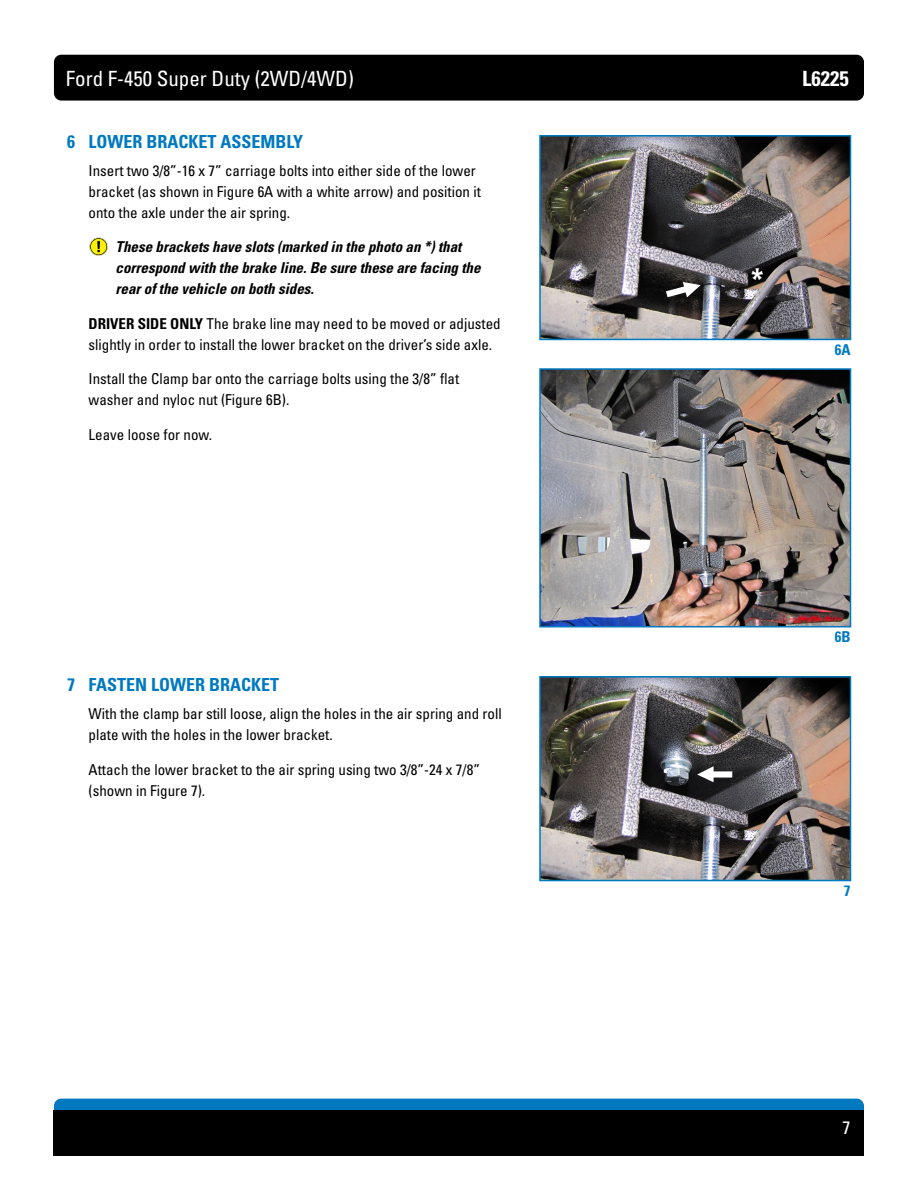
<style>
.page{position:relative;width:918px;height:1188px;background:#fff}
.page>*{position:absolute;margin:0;border:0;box-sizing:border-box;transform-origin:0 0}
.t1{font:800 33px "Brown";color:#fff}
.t2{font:condensed 21px "Univers LT Std";color:#fff}
.t3{font:700 condensed 21px "Univers LT Std";color:#fff}
.t4{font:700 condensed 18px "Univers LT Std";color:#0079c1}
.t5{font:condensed 18px "Univers LT Std";color:#fff}
.t6{font:condensed 15px/21px "Univers LT Std";color:#000}
.t7{font:italic 700 condensed 15px/21px "Univers LT Std";color:#000}
.t8{font:700 condensed 15px "Univers LT Std";color:#0079c1}
.s1{font-weight:700}
</style>
<div class="page">
<div style="left:54px;top:55px;width:810px;height:46px;background:#000;border-radius:7px"></div>
<div style="left:54px;top:1099px;width:810px;height:45px;background:#0079c1;border-radius:7px"></div>
<div style="left:54px;top:1110px;width:810px;height:46px;background:#000"></div>
<img style="left:542px;top:138px;width:306px;height:199px">
<div style="left:539px;top:135px;width:312px;height:205px;border:2px solid #0079c1"></div>
<img style="left:542px;top:679px;width:306px;height:199px">
<div style="left:539px;top:676px;width:312px;height:205px;border:2px solid #0079c1"></div>
<img style="left:542px;top:371px;width:306px;height:253px">
<div style="left:539px;top:368px;width:312px;height:259px;border:2px solid #0079c1"></div>
<svg style="left:666px;top:282px;width:35px;height:15px"></svg>
<svg style="left:697px;top:766px;width:35px;height:16px"></svg>
<img style="left:89px;top:237px;width:19px;height:19px">
<h2 class="t2" style="left:66px;top:65px;width:290px">Ford F-450 Super Duty (2WD/4WD)</h2>
<h2 class="t3" style="left:802px;top:65px;width:48px">L6225</h2>
<p class="t4" style="left:67px;top:131px;width:237px">6 LOWER BRACKET ASSEMBLY</p>
<p class="t6" style="left:89px;top:160px;width:394px">Insert two 3/8”-16 x 7” carriage bolts into either side of the lower bracket (as shown in Figure 6A with a white arrow) and position it onto the axle under the air spring.</p>
<p class="t7" style="left:116px;top:237px;width:366px">These brackets have slots (marked in the photo an *) that correspond with the brake line. Be sure these are facing the rear of the vehicle on both sides.</p>
<p class="t6" style="left:89px;top:313px;width:414px"><span class="s1">DRIVER SIDE ONLY</span> The brake line may need to be moved or adjusted slightly in order to install the lower bracket on the driver’s side axle.</p>
<p class="t6" style="left:89px;top:368px;width:372px">Install the Clamp bar onto the carriage bolts using the 3/8” flat washer and nyloc nut (Figure 6B).</p>
<p class="t6" style="left:89px;top:424px;width:125px">Leave loose for now.</p>
<p class="t4" style="left:67px;top:674px;width:213px">7 FASTEN LOWER BRACKET</p>
<p class="t6" style="left:89px;top:703px;width:415px">With the clamp bar still loose, align the holes in the air spring and roll plate with the holes in the lower bracket.</p>
<p class="t6" style="left:89px;top:758px;width:393px">Attach the lower bracket to the air spring using two 3/8”-24 x 7/8” (shown in Figure 7).</p>
<h1 class="t1" style="left:752px;top:262px;width:13px">*</h1>
<p class="t8" style="left:835px;top:340px;width:17px">6A</p>
<p class="t8" style="left:835px;top:627px;width:17px">6B</p>
<p class="t8" style="left:844px;top:881px;width:8px">7</p>
<p class="t5" style="left:843px;top:1116px;width:9px">7</p>
</div>
